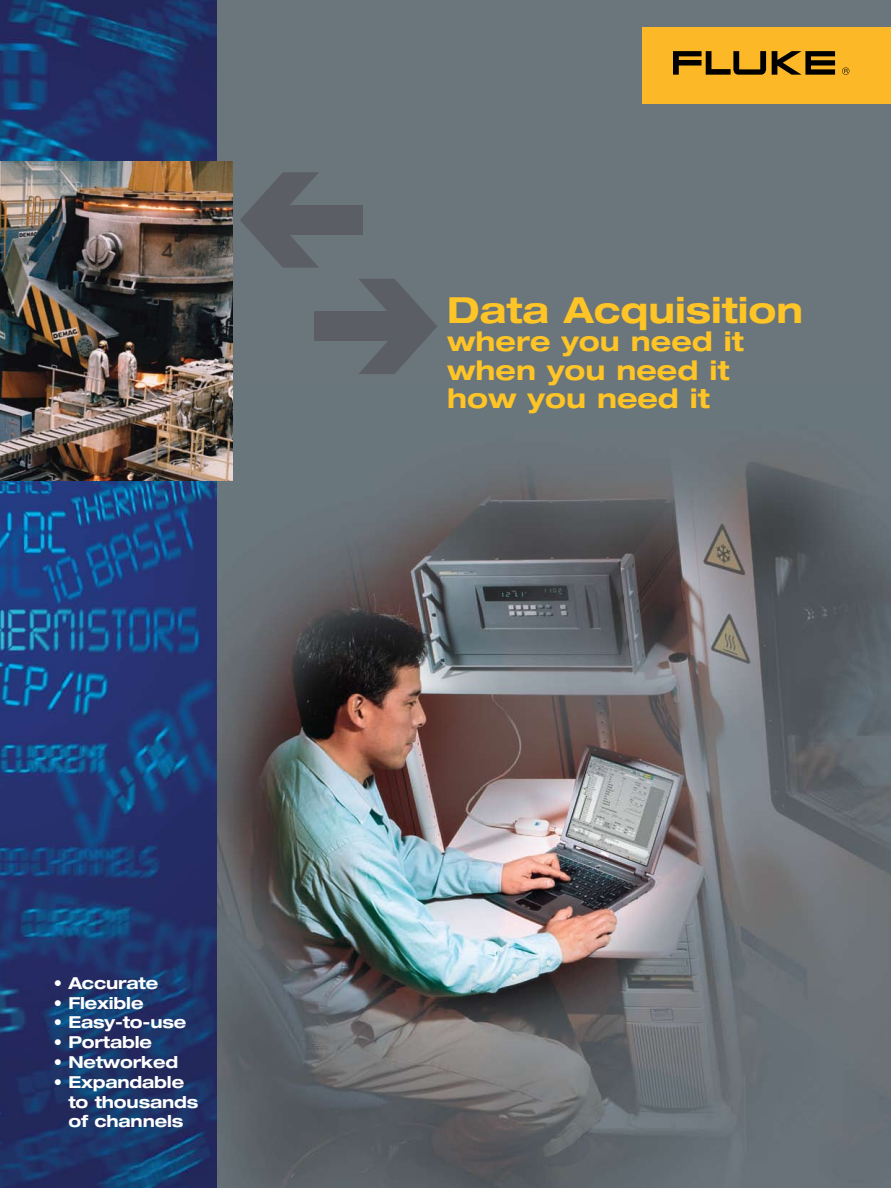
<style>
.page{position:relative;width:891px;height:1188px;background:#fff}
.page>*{position:absolute;margin:0;border:0;box-sizing:border-box;transform-origin:0 0}
.t1{font:700 expanded 36px "Helvetica Neue";color:#ffc425}
.t2{font:700 expanded 27px/28.5px "Helvetica Neue";color:#ffc425}
.t3{font:700 expanded 16.5px/19.8px "Helvetica Neue";letter-spacing:-.01em;color:#fff}
</style>
<div class="page">
<div style="left:2px;top:0;width:889px;height:1188px;background:#6a757c"></div>
<img style="left:216px;top:462px;width:675px;height:726px">
<div style="left:643px;top:27px;width:248px;height:76px;background:#fdb827"></div>
<svg style="left:772px;top:51px;width:63px;height:24px"></svg>
<svg style="left:673px;top:51px;width:93px;height:24px"></svg>
<svg style="left:842px;top:67px;width:7px;height:8px"></svg>
<svg style="left:358px;top:279px;width:79px;height:95px"></svg>
<div style="left:315px;top:312px;width:93px;height:29px;background:#5b5f65"></div>
<svg style="left:240px;top:172px;width:79px;height:96px"></svg>
<div style="left:269px;top:205px;width:93px;height:30px;background:#5b5f65"></div>
<img style="left:0;top:0;width:216px;height:1188px">
<img style="left:0;top:162px;width:233px;height:319px">
<p class="t3" style="left:54px;top:973px;width:106px">• Accurate</p>
<p class="t3" style="left:54px;top:992px;width:91px">• Flexible</p>
<p class="t3" style="left:54px;top:1012px;width:134px">• Easy-to-use</p>
<p class="t3" style="left:54px;top:1032px;width:100px">• Portable</p>
<p class="t3" style="left:54px;top:1052px;width:126px">• Networked</p>
<p class="t3" style="left:68px;top:1072px;width:132px;text-indent:-15px">• Expandable to thousands of channels</p>
<h1 class="t1" style="left:447px;top:288px;width:358px">Data Acquisition</h1>
<h2 class="t2" style="left:447px;top:327px;width:298px">where you need it when you need it how you need it</h2>
</div>
